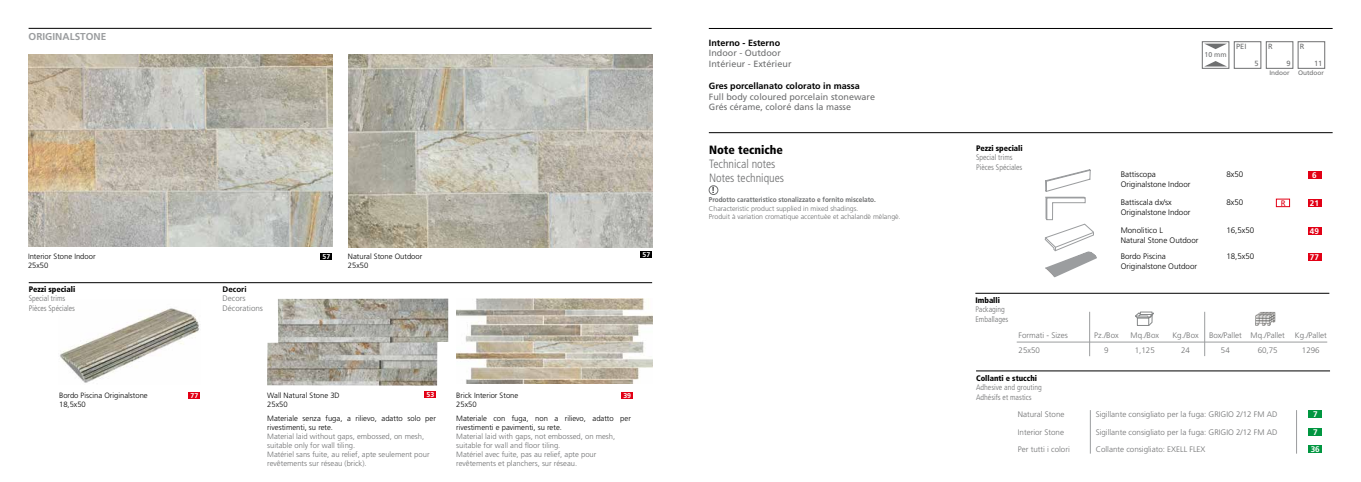
<style>
.page{position:relative;width:1361px;height:482px;background:#fff}
.page>*{position:absolute;margin:0;border:0;box-sizing:border-box;transform-origin:0 0}
.t1{font:300 condensed 12px/14.4px "Frutiger";color:#6e6f70}
.t2{font:900 condensed 12px "Frutiger";color:#000}
.t3{font:700 10px "Frutiger";color:#9b9d9f}
.t4{font:9px/10.8px "Frutiger";color:#6e6f70}
.t5{font:700 9px "Frutiger";color:#000}
.t6{font:9px "Frutiger";color:#000}
.t7{font:700 8.2px "Frutiger";color:#fff}
.t8{font:300 8px/9.6px "Frutiger";color:#6e6f70}
.t9{font:300 8px/9.6px "Frutiger";color:#000}
.t10{font:300 condensed 8px/9.6px "Frutiger";color:#6e6f70}
.t11{font:900 condensed 8px "Frutiger";color:#000}
.t12{font:700 8px "Frutiger";color:#000}
.t13{font:8px "Frutiger";color:#e20015}
.t14{font:300 7.7px/9px "Frutiger";color:#6e6f70}
.t15{font:300 7.7px/9.2px "Frutiger";color:#000}
.t16{font:7.5px "Frutiger";color:#6e6f70}
.t17{font:300 7px/8.4px "Frutiger";color:#6e6f70}
.t18{font:700 7px "Frutiger";color:#6e6f70;scale:.92 1}
.t19{font:700 7px "Frutiger";color:#fff}
.t20{font:7px "Frutiger";color:#6e6f70}
.t21{font:6.5px "Frutiger";color:#6e6f70}
</style>
<div class="page">
<img style="left:60px;top:308px;width:140px;height:75px">
<hr style="left:709px;top:132px;width:623px;height:1px;background:#000">
<hr style="left:709px;top:28px;width:623px;height:1px;background:#000">
<hr style="left:29px;top:28px;width:622px;height:1px;background:#000">
<img style="left:28px;top:54px;width:304px;height:193px">
<img style="left:348px;top:54px;width:304px;height:193px">
<div style="left:320px;top:253px;width:12px;height:7px;background:#000"></div>
<div style="left:640px;top:251px;width:12px;height:7px;background:#000"></div>
<img style="left:456px;top:298px;width:196px;height:85px">
<div style="left:621px;top:392px;width:12px;height:7px;background:#e20015"></div>
<img style="left:267px;top:298px;width:181px;height:88px">
<div style="left:424px;top:391px;width:12px;height:7px;background:#e20015"></div>
<div style="left:189px;top:392px;width:11px;height:7px;background:#e20015"></div>
<div style="left:1307px;top:171px;width:14px;height:8px;background:#e20015"></div>
<div style="left:1276px;top:199px;width:14px;height:8px;border:1px solid #e20015"></div>
<div style="left:1307px;top:199px;width:14px;height:8px;background:#e20015"></div>
<div style="left:1307px;top:227px;width:14px;height:8px;background:#e20015"></div>
<div style="left:1307px;top:253px;width:14px;height:8px;background:#e20015"></div>
<div style="left:1308px;top:410px;width:14px;height:8px;background:#009640"></div>
<div style="left:1308px;top:428px;width:14px;height:8px;background:#009640"></div>
<div style="left:1308px;top:445px;width:14px;height:8px;background:#009640"></div>
<hr style="left:976px;top:371px;width:354px;height:1px;background:#000">
<hr style="left:975px;top:293px;width:354px;height:1px;background:#000">
<hr style="left:1090px;top:410px;width:1px;height:44px;background:#9b9d9f">
<hr style="left:1296px;top:410px;width:1px;height:44px;background:#9b9d9f">
<hr style="left:1016px;top:342px;width:311px;height:1px;background:#9b9d9f">
<svg style="left:1135px;top:311px;width:19px;height:15px"></svg>
<img style="left:1255px;top:312px;width:21px;height:14px">
<hr style="left:1089px;top:312px;width:1px;height:44px;background:#9b9d9f">
<hr style="left:1204px;top:312px;width:1px;height:44px;background:#9b9d9f">
<div style="left:1202px;top:41px;width:27px;height:28px;background:#fff;border:1px solid #6e6f70"></div>
<div style="left:1266px;top:41px;width:27px;height:28px;background:#fff;border:1px solid #6e6f70"></div>
<div style="left:1298px;top:41px;width:27px;height:28px;background:#fff;border:1px solid #6e6f70"></div>
<div style="left:1234px;top:41px;width:27px;height:28px;background:#fff;border:1px solid #6e6f70"></div>
<svg style="left:1205px;top:44px;width:21px;height:5px"></svg>
<svg style="left:1204px;top:61px;width:23px;height:6px"></svg>
<div style="left:709px;top:185px;width:9px;height:10px;border:1px solid #6e6f70;border-radius:50%"></div>
<svg style="left:1035px;top:169px;width:73px;height:125px"></svg>
<hr style="left:29px;top:282px;width:623px;height:1px;background:#000">
<p class="t3" style="left:29px;top:31px;width:79px">ORIGINALSTONE</p>
<p class="t19" style="left:322px;top:252px;width:9px">57</p>
<p class="t19" style="left:642px;top:251px;width:9px">57</p>
<p class="t15" style="left:28px;top:251px;width:69px">Interior Stone Indoor<br>25x50</p>
<p class="t15" style="left:348px;top:251px;width:76px">Natural Stone Outdoor<br>25x50</p>
<p class="t11" style="left:29px;top:284px;width:48px">Pezzi speciali</p>
<p class="t10" style="left:29px;top:294px;width:48px">Special trims<br>Pièces Spéciales</p>
<p class="t12" style="left:223px;top:284px;width:25px">Decori</p>
<p class="t8" style="left:223px;top:294px;width:42px">Decors<br>Décorations</p>
<p class="t15" style="left:456px;top:390px;width:64px">Brick Interior Stone<br>25x50</p>
<p class="t15" style="left:456px;top:414px;width:176px">Materiale con fuga, non a rilievo, adatto per rivestimenti e pavimenti, su rete.</p>
<p class="t14" style="left:456px;top:432px;width:160px">Material laid with gaps, not embossed, on mesh, suitable for wall and floor tiling.<br>Matériel avec fuite, pas au relief, apte pour revêtements et planchers, sur réseau.</p>
<p class="t15" style="left:267px;top:390px;width:74px">Wall Natural Stone 3D</p>
<p class="t19" style="left:623px;top:391px;width:9px">39</p>
<p class="t15" style="left:267px;top:397px;width:170px;line-height:14.1px">25x50<br>Materiale senza fuga, a rilievo, adatto solo per</p>
<p class="t15" style="left:267px;top:423px;width:67px">rivestimenti, su rete.</p>
<p class="t14" style="left:267px;top:432px;width:164px">Material laid without gaps, embossed, on mesh, suitable only for wall tiling.<br>Matériel sans fuite, au relief, apte seulement pour revêtements sur réseau (brick).</p>
<p class="t15" style="left:59px;top:390px;width:90px">Bordo Piscina Originalstone</p>
<p class="t19" style="left:426px;top:390px;width:9px">53</p>
<p class="t15" style="left:59px;top:400px;width:28px">18,5x50</p>
<p class="t19" style="left:191px;top:392px;width:9px">77</p>
<p class="t5" style="left:709px;top:37px;width:73px">Interno - Esterno</p>
<p class="t4" style="left:709px;top:48px;width:84px">Indoor - Outdoor<br>Intérieur - Extérieur</p>
<p class="t5" style="left:709px;top:80px;width:152px">Gres porcellanato colorato in massa</p>
<p class="t4" style="left:709px;top:91px;width:168px">Full body coloured porcelain stoneware<br>Grés cérame, coloré dans la masse</p>
<h1 class="t2" style="left:709px;top:142px;width:76px">Note tecniche</h1>
<h1 class="t1" style="left:709px;top:157px;width:77px">Technical notes<br>Notes techniques</h1>
<p class="t18" style="left:709px;top:196px;width:183px">Prodotto caratteristico stonalizzato e fornito miscelato.</p>
<p class="t17" style="left:709px;top:204px;width:193px">Characteristic product supplied in mixed shadings.<br>Produit à variation cromatique accentuèe et achalandè mèlangè.</p>
<p class="t6" style="left:711px;top:185px;width:5px">!</p>
<p class="t11" style="left:976px;top:143px;width:48px">Pezzi speciali</p>
<p class="t10" style="left:976px;top:153px;width:48px">Special trims<br>Pièces Spéciales</p>
<p class="t11" style="left:975px;top:295px;width:26px">Imballi</p>
<p class="t10" style="left:975px;top:305px;width:35px">Packaging<br>Emballages</p>
<p class="t20" style="left:1204px;top:51px;width:24px">10 mm</p>
<p class="t16" style="left:1236px;top:42px;width:12px">PEI</p>
<p class="t16" style="left:1268px;top:42px;width:6px">R</p>
<p class="t16" style="left:1300px;top:42px;width:6px">R</p>
<p class="t16" style="left:1254px;top:59px;width:6px">5</p>
<p class="t16" style="left:1286px;top:59px;width:6px">9</p>
<p class="t16" style="left:1314px;top:59px;width:10px">11</p>
<p class="t21" style="left:1269px;top:69px;width:22px">Indoor</p>
<p class="t21" style="left:1298px;top:69px;width:27px">Outdoor</p>
<p class="t9" style="left:1120px;top:169px;width:71px">Battiscopa<br>Originalstone Indoor</p>
<p class="t9" style="left:1226px;top:169px;width:18px">8x50</p>
<p class="t7" style="left:1312px;top:170px;width:6px">6</p>
<p class="t9" style="left:1120px;top:197px;width:71px">Battiscala dx/sx<br>Originalstone Indoor</p>
<p class="t9" style="left:1226px;top:197px;width:18px">8x50</p>
<p class="t13" style="left:1280px;top:198px;width:6px">R</p>
<p class="t7" style="left:1310px;top:198px;width:11px">21</p>
<p class="t9" style="left:1120px;top:226px;width:79px">Monolitico L<br>Natural Stone Outdoor</p>
<p class="t9" style="left:1226px;top:226px;width:30px">16,5x50</p>
<p class="t7" style="left:1310px;top:226px;width:11px">49</p>
<p class="t9" style="left:1120px;top:252px;width:78px">Bordo Piscina<br>Originalstone Outdoor</p>
<p class="t9" style="left:1226px;top:252px;width:30px">18,5x50</p>
<p class="t7" style="left:1310px;top:252px;width:11px">77</p>
<p class="t8" style="left:1018px;top:330px;width:51px">Formati - Sizes</p>
<p class="t8" style="left:1094px;top:330px;width:26px">Pz./Box</p>
<p class="t8" style="left:1130px;top:330px;width:30px">Mq./Box</p>
<p class="t8" style="left:1172px;top:330px;width:28px">Kg./Box</p>
<p class="t8" style="left:1209px;top:330px;width:119px">Box/Pallet Mq./Pallet Kg./Pallet</p>
<p class="t8" style="left:1018px;top:345px;width:23px">25x50</p>
<p class="t8" style="left:1104px;top:345px;width:6px">9</p>
<p class="t8" style="left:1134px;top:345px;width:22px">1,125</p>
<p class="t8" style="left:1181px;top:345px;width:10px">24</p>
<p class="t8" style="left:1221px;top:345px;width:10px">54</p>
<p class="t8" style="left:1257px;top:345px;width:22px">60,75</p>
<p class="t8" style="left:1302px;top:345px;width:19px">1296</p>
<p class="t11" style="left:976px;top:373px;width:62px">Collanti e stucchi</p>
<p class="t10" style="left:976px;top:383px;width:67px">Adhesive and grouting<br>Adhésifs et mastics</p>
<p class="t8" style="left:1018px;top:410px;width:48px">Natural Stone</p>
<p class="t8" style="left:1095px;top:410px;width:183px">Sigillante consigliato per la fuga: GRIGIO 2/12 FM AD</p>
<p class="t7" style="left:1313px;top:409px;width:6px">7</p>
<p class="t8" style="left:1018px;top:427px;width:48px">Interior Stone</p>
<p class="t8" style="left:1095px;top:427px;width:183px">Sigillante consigliato per la fuga: GRIGIO 2/12 FM AD</p>
<p class="t7" style="left:1313px;top:427px;width:6px">7</p>
<p class="t8" style="left:1018px;top:444px;width:53px">Per tutti i colori</p>
<p class="t8" style="left:1095px;top:444px;width:111px">Collante consigliato: EXELL FLEX</p>
<p class="t7" style="left:1310px;top:444px;width:11px">36</p>
</div>
